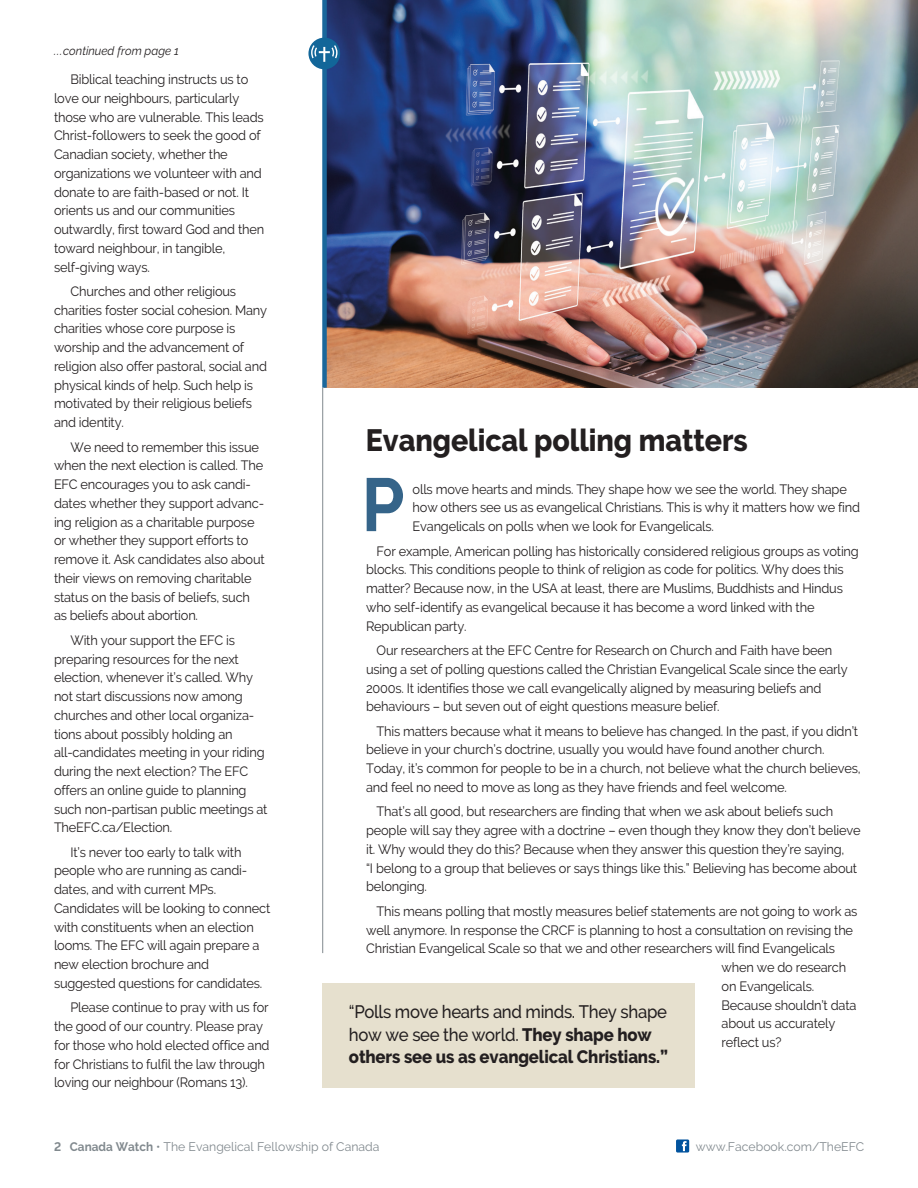
<style>
.page{position:relative;width:918px;height:1188px;background:#fff}
.page>*{position:absolute;margin:0;border:0;box-sizing:border-box;transform-origin:0 0}
.t1{font:700 75px "Raleway";color:#356489;scale:.92 1}
.t2{font:800 30.75px "Raleway";letter-spacing:-.005em;color:#231f20;scale:.93 1}
.t3{font:500 18px/22.5px "Raleway";letter-spacing:-.02em;color:#231f20;scale:.93 1}
.t4{font:800 18px "Raleway";letter-spacing:-.01em;color:#231f20;scale:.93 1}
.t5{font:13.5px/18.8px "Raleway";letter-spacing:-.015em;color:#231f20;scale:.95 1}
.t6{font:12.3px "Raleway";color:#81898e}
.t7{font:italic 12px "Raleway";color:#231f20;scale:.96 1}
.s1{font-weight:800}
.s2{font-weight:700}
</style>
<div class="page">
<img style="left:327px;top:0;width:591px;height:388px">
<div style="left:676px;top:1139px;width:13px;height:14px;background:#01539e;border-radius:2px"></div>
<svg style="left:682px;top:1141px;width:5px;height:10px"></svg>
<div style="left:322px;top:0;width:5px;height:388px;background:#1a679b"></div>
<hr style="left:322px;top:388px;width:1px;height:565px;background:#81898e">
<div style="left:308px;top:38px;width:32px;height:31px;background:#126699;border-radius:50%"></div>
<svg style="left:311px;top:45px;width:27px;height:17px"></svg>
<div style="left:322px;top:983px;width:373px;height:105px;background:#e6e0ce"></div>
<p class="t7" style="left:54px;top:44px;width:132px">...continued from page 1</p>
<p class="t5" style="left:71px;top:70px;width:189px">Biblical teaching instructs us to</p>
<p class="t5" style="left:54px;top:89px;width:197px">love our neighbours, particularly</p>
<p class="t5" style="left:54px;top:107px;width:222px">those who are vulnerable. This leads</p>
<p class="t5" style="left:54px;top:126px;width:219px">Christ-followers to seek the good of</p>
<p class="t5" style="left:54px;top:145px;width:184px">Canadian society, whether the</p>
<p class="t5" style="left:54px;top:164px;width:220px">organizations we volunteer with and</p>
<p class="t5" style="left:54px;top:182px;width:207px">donate to are faith-based or not. It</p>
<p class="t5" style="left:54px;top:201px;width:192px">orients us and our communities</p>
<p class="t5" style="left:54px;top:220px;width:223px">outwardly, first toward God and then</p>
<p class="t5" style="left:54px;top:239px;width:182px">toward neighbour, in tangible,</p>
<p class="t5" style="left:54px;top:257px;width:102px">self-giving ways.</p>
<p class="t5" style="left:71px;top:282px;width:176px">Churches and other religious</p>
<p class="t5" style="left:54px;top:301px;width:226px">charities foster social cohesion. Many</p>
<p class="t5" style="left:54px;top:319px;width:192px">charities whose core purpose is</p>
<p class="t5" style="left:54px;top:338px;width:202px">worship and the advancement of</p>
<p class="t5" style="left:54px;top:357px;width:226px">religion also offer pastoral, social and</p>
<p class="t5" style="left:54px;top:376px;width:211px">physical kinds of help. Such help is</p>
<p class="t5" style="left:54px;top:394px;width:210px">motivated by their religious beliefs</p>
<p class="t5" style="left:54px;top:413px;width:75px">and identity.</p>
<p class="t5" style="left:71px;top:437px;width:200px">We need to remember this issue</p>
<p class="t5" style="left:54px;top:456px;width:222px">when the next election is called. The</p>
<p class="t5" style="left:54px;top:475px;width:209px">EFC encourages you to ask candi-</p>
<p class="t5" style="left:54px;top:494px;width:223px">dates whether they support advanc-</p>
<p class="t5" style="left:54px;top:512px;width:213px">ing religion as a charitable purpose</p>
<p class="t5" style="left:54px;top:531px;width:206px">or whether they support efforts to</p>
<p class="t5" style="left:54px;top:550px;width:223px">remove it. Ask candidates also about</p>
<p class="t5" style="left:54px;top:569px;width:210px">their views on removing charitable</p>
<p class="t5" style="left:54px;top:587px;width:208px">status on the basis of beliefs, such</p>
<p class="t5" style="left:54px;top:606px;width:153px">as beliefs about abortion.</p>
<p class="t5" style="left:71px;top:631px;width:175px">With your support the EFC is</p>
<p class="t5" style="left:54px;top:649px;width:196px">preparing resources for the next</p>
<p class="t5" style="left:54px;top:668px;width:211px">election, whenever it’s called. Why</p>
<p class="t5" style="left:54px;top:687px;width:200px">not start discussions now among</p>
<p class="t5" style="left:54px;top:706px;width:212px">churches and other local organiza-</p>
<p class="t5" style="left:54px;top:724px;width:190px">tions about possibly holding an</p>
<p class="t5" style="left:54px;top:743px;width:223px">all-candidates meeting in your riding</p>
<p class="t5" style="left:54px;top:762px;width:206px">during the next election? The EFC</p>
<p class="t5" style="left:54px;top:781px;width:204px">offers an online guide to planning</p>
<p class="t5" style="left:54px;top:799px;width:226px">such non-partisan public meetings at</p>
<p class="t5" style="left:54px;top:818px;width:126px">TheEFC.ca/Election.</p>
<p class="t5" style="left:71px;top:843px;width:182px">It’s never too early to talk with</p>
<p class="t5" style="left:54px;top:861px;width:205px">people who are running as candi-</p>
<p class="t5" style="left:54px;top:880px;width:172px">dates, and with current MPs.</p>
<p class="t5" style="left:54px;top:899px;width:229px">Candidates will be looking to connect</p>
<p class="t5" style="left:54px;top:918px;width:212px">with constituents when an election</p>
<p class="t5" style="left:54px;top:936px;width:218px">looms. The EFC will again prepare a</p>
<p class="t5" style="left:54px;top:955px;width:165px">new election brochure and</p>
<p class="t5" style="left:54px;top:974px;width:221px">suggested questions for candidates.</p>
<p class="t5" style="left:71px;top:998px;width:210px">Please continue to pray with us for</p>
<p class="t5" style="left:54px;top:1017px;width:222px">the good of our country. Please pray</p>
<p class="t5" style="left:54px;top:1036px;width:228px">for those who hold elected office and</p>
<p class="t5" style="left:54px;top:1054px;width:224px">for Christians to fulfil the law through</p>
<p class="t5" style="left:54px;top:1073px;width:206px">loving our neighbour (Romans 13).</p>
<p class="t2" style="left:366px;top:423px;width:412px">Evangelical polling matters</p>
<p class="t5" style="left:413px;top:480px;width:459px">olls move hearts and minds. They shape how we see the world. They shape</p>
<p class="t5" style="left:413px;top:498px;width:473px">how others see us as evangelical Christians. This is why it matters how we find</p>
<p class="t5" style="left:413px;top:517px;width:319px">Evangelicals on polls when we look for Evangelicals.</p>
<p class="t5" style="left:366px;top:541px;width:520px;text-indent:11px">For example, American polling has historically considered religious groups as voting blocks. This conditions people to think of religion as code for politics. Why does this</p>
<p class="t5" style="left:366px;top:579px;width:503px">matter? Because now, in the USA at least, there are Muslims, Buddhists and Hindus</p>
<p class="t5" style="left:366px;top:598px;width:474px">who self-identify as evangelical because it has become a word linked with the</p>
<p class="t5" style="left:366px;top:616px;width:107px">Republican party.</p>
<p class="t5" style="left:377px;top:641px;width:481px">Our researchers at the EFC Centre for Research on Church and Faith have been</p>
<p class="t5" style="left:366px;top:660px;width:509px">using a set of polling questions called the Christian Evangelical Scale since the early<br>2000s. It identifies those we call evangelically aligned by measuring beliefs and</p>
<p class="t5" style="left:366px;top:697px;width:374px">behaviours – but seven out of eight questions measure belief.</p>
<p class="t5" style="left:366px;top:722px;width:520px;text-indent:11px">This matters because what it means to believe has changed. In the past, if you didn’t believe in your church’s doctrine, usually you would have found another church.</p>
<p class="t5" style="left:366px;top:759px;width:522px">Today, it’s common for people to be in a church, not believe what the church believes, and feel no need to move as long as they have friends and feel welcome.</p>
<p class="t5" style="left:377px;top:802px;width:482px">That’s all good, but researchers are finding that when we ask about beliefs such</p>
<p class="t5" style="left:366px;top:821px;width:522px">people will say they agree with a doctrine – even though they know they don’t believe</p>
<p class="t5" style="left:366px;top:840px;width:505px">it. Why would they do this? Because when they answer this question they’re saying,</p>
<p class="t5" style="left:366px;top:858px;width:518px">“I belong to a group that believes or says things like this.” Believing has become about belonging.</p>
<p class="t5" style="left:366px;top:902px;width:519px;text-indent:11px">This means polling that mostly measures belief statements are not going to work as well anymore. In response the CRCF is planning to host a consultation on revising the</p>
<p class="t5" style="left:366px;top:939px;width:495px">Christian Evangelical Scale so that we and other researchers will find Evangelicals</p>
<p class="t5" style="left:722px;top:958px;width:133px">when we do research</p>
<p class="t5" style="left:722px;top:977px;width:99px">on Evangelicals.</p>
<p class="t5" style="left:722px;top:995px;width:143px">Because shouldn’t data</p>
<p class="t5" style="left:722px;top:1014px;width:121px">about us accurately</p>
<p class="t5" style="left:722px;top:1033px;width:65px">reflect us?</p>
<p class="t1" style="left:362px;top:462px;width:48px">P</p>
<p class="t3" style="left:349px;top:1001px;width:344px">“Polls move hearts and minds. They shape how we see the world. <span class="s1">They shape how</span></p>
<p class="t4" style="left:349px;top:1047px;width:345px">others see us as evangelical Christians.”</p>
<p class="t6" style="left:54px;top:1139px;width:327px"><span class="s2">2 Canada Watch</span> • The Evangelical Fellowship of Canada</p>
<p class="t6" style="left:696px;top:1139px;width:170px">www.Facebook.com/TheEFC</p>
</div>
